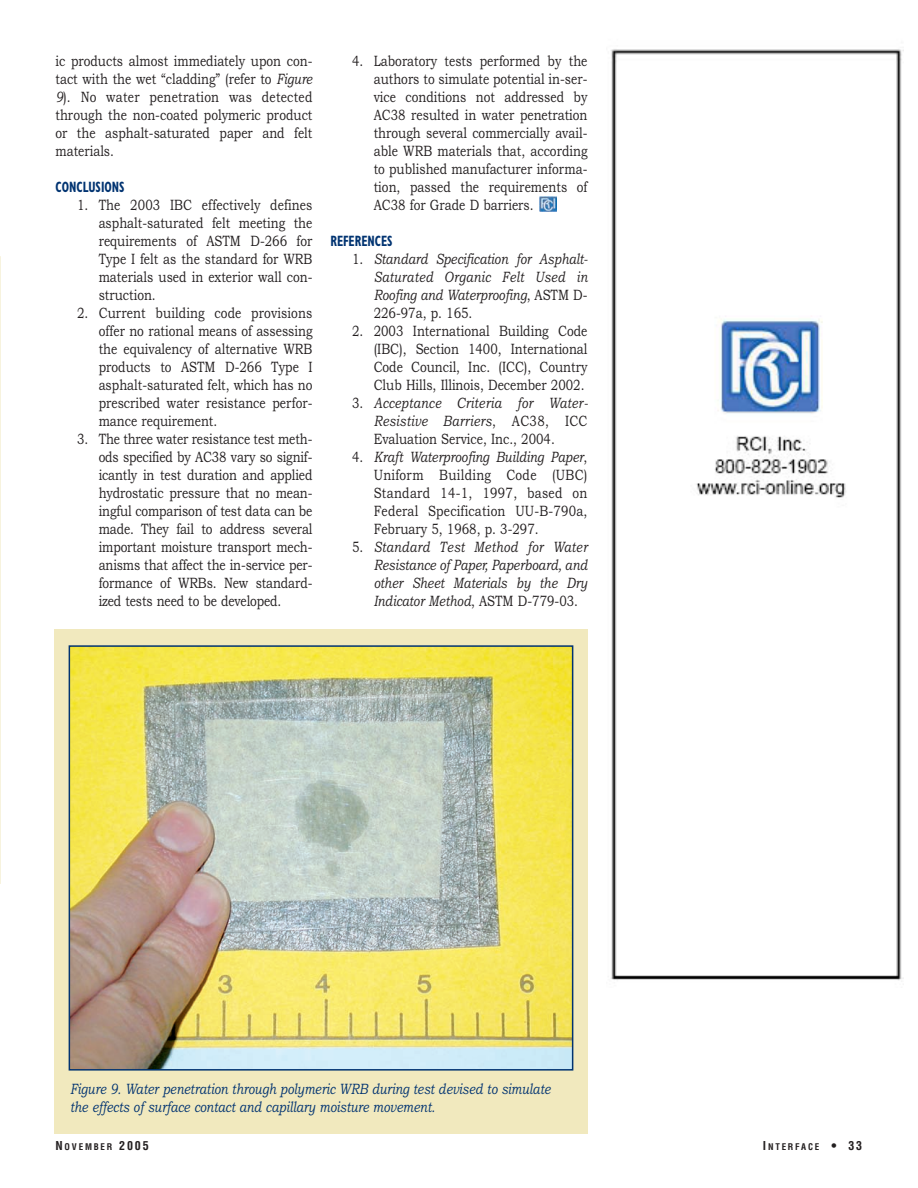
<style>
.page{position:relative;width:918px;height:1188px;background:#fff}
.page>*{position:absolute;margin:0;border:0;box-sizing:border-box;transform-origin:0 0}
.t1{font:15px/18px "Bookman Old Style";color:#231f20;text-align:justify;scale:.8 1}
.t2{font:italic 15px/18px "Bookman Old Style";color:#231f20;text-align:justify;scale:.8 1}
.t3{font:italic 15px/18px "Bookman Old Style";color:#013371;scale:.8 1}
.t4{font:700 condensed 15px "Gill Sans";color:#013371;scale:.8 1}
.t5{font:700 condensed 9px "Helvetica";letter-spacing:.2em;color:#231f20}
.s1{font-style:italic}
.s2{font-style:normal}
.s3{font-size:12px}
</style>
<div class="page">
<div style="left:54px;top:629px;width:534px;height:505px;background:#f1e9be"></div>
<img style="left:540px;top:196px;width:16px;height:16px">
<img style="left:72px;top:648px;width:498px;height:420px">
<div style="left:69px;top:645px;width:504px;height:426px;border:2px solid #013371"></div>
<img style="left:611px;top:49px;width:292px;height:931px">
<p class="t1" style="left:56px;top:54px;width:323px">ic products almost immediately upon con&shy;tact with the wet “cladding” (refer to <span class="s1">Figure 9</span>). No water penetration was detected through the non-coated polymeric product or the asphalt-saturated paper and felt materials.</p>
<h5 class="t4" style="left:56px;top:182px;width:88px">CONCLUSIONS</h5>
<p class="t1" style="left:99px;top:198px;width:269px;text-indent:-22px">1. The 2003 IBC effectively defines asphalt-saturated felt meeting the requirements of ASTM D-266 for Type I felt as the standard for WRB materials used in exterior wall con&shy;struction.</p>
<p class="t1" style="left:99px;top:306px;width:269px;text-indent:-22px">2. Current building code provisions offer no rational means of assessing the equivalency of alternative WRB products to ASTM D-266 Type I asphalt-saturated felt, which has no prescribed water resistance perfor&shy;mance requirement.</p>
<p class="t1" style="left:99px;top:432px;width:269px;text-indent:-22px">3. The three water resistance test meth&shy;ods specified by AC38 vary so signif&shy;icantly in test duration and applied hydrostatic pressure that no mean&shy;ingful comparison of test data can be made. They fail to address several important moisture transport mech&shy;anisms that affect the in-service per&shy;formance of WRBs. New standard&shy;ized tests need to be developed.</p>
<p class="t1" style="left:374px;top:54px;width:269px;text-indent:-22px">4. Laboratory tests performed by the authors to simulate potential in-ser&shy;vice conditions not addressed by AC38 resulted in water penetration through several commercially avail&shy;able WRB materials that, according to published manufacturer informa&shy;tion, passed the requirements of AC38 for Grade D barriers.</p>
<h5 class="t4" style="left:331px;top:236px;width:79px">REFERENCES</h5>
<p class="t2" style="left:374px;top:252px;width:269px;text-indent:-22px"><span class="s2">1.</span> Standard Specification for Asphalt-Saturated Organic Felt Used in Roofing and Waterproofing<span class="s2">, ASTM D-226-97a, p. 165.</span></p>
<p class="t1" style="left:374px;top:324px;width:269px;text-indent:-22px">2. 2003 International Building Code (IBC), Section 1400, International Code Council, Inc. (ICC), Country Club Hills, Illinois, December 2002.</p>
<p class="t2" style="left:374px;top:396px;width:269px;text-indent:-22px"><span class="s2">3.</span> Acceptance Criteria for Water-Resistive Barriers<span class="s2">, AC38, ICC Evaluation Service, Inc., 2004.</span></p>
<p class="t1" style="left:374px;top:450px;width:269px;text-indent:-22px">4. <span class="s1">Kraft Waterproofing Building Paper</span>, Uniform Building Code (UBC)<br>Standard 14-1, 1997, based on Federal Specification UU-B-790a, February 5, 1968, p. 3-297.</p>
<p class="t2" style="left:374px;top:540px;width:269px;text-indent:-22px"><span class="s2">5.</span> Standard Test Method for Water Resistance of Paper, Paperboard, and other Sheet Materials by the Dry Indicator Method<span class="s2">, ASTM D-779-03.</span></p>
<p class="t3" style="left:70px;top:1081px;width:602px">Figure 9. Water penetration through polymeric WRB during test devised to simulate the effects of surface contact and capillary moisture movement.</p>
<p class="t5" style="left:56px;top:1144px;width:95px"><span class="s3">N</span>OVEMBER <span class="s3">2005</span></p>
<p class="t5" style="left:763px;top:1144px;width:101px"><span class="s3">I</span>NTERFACE <span class="s3">• 33</span></p>
</div>
